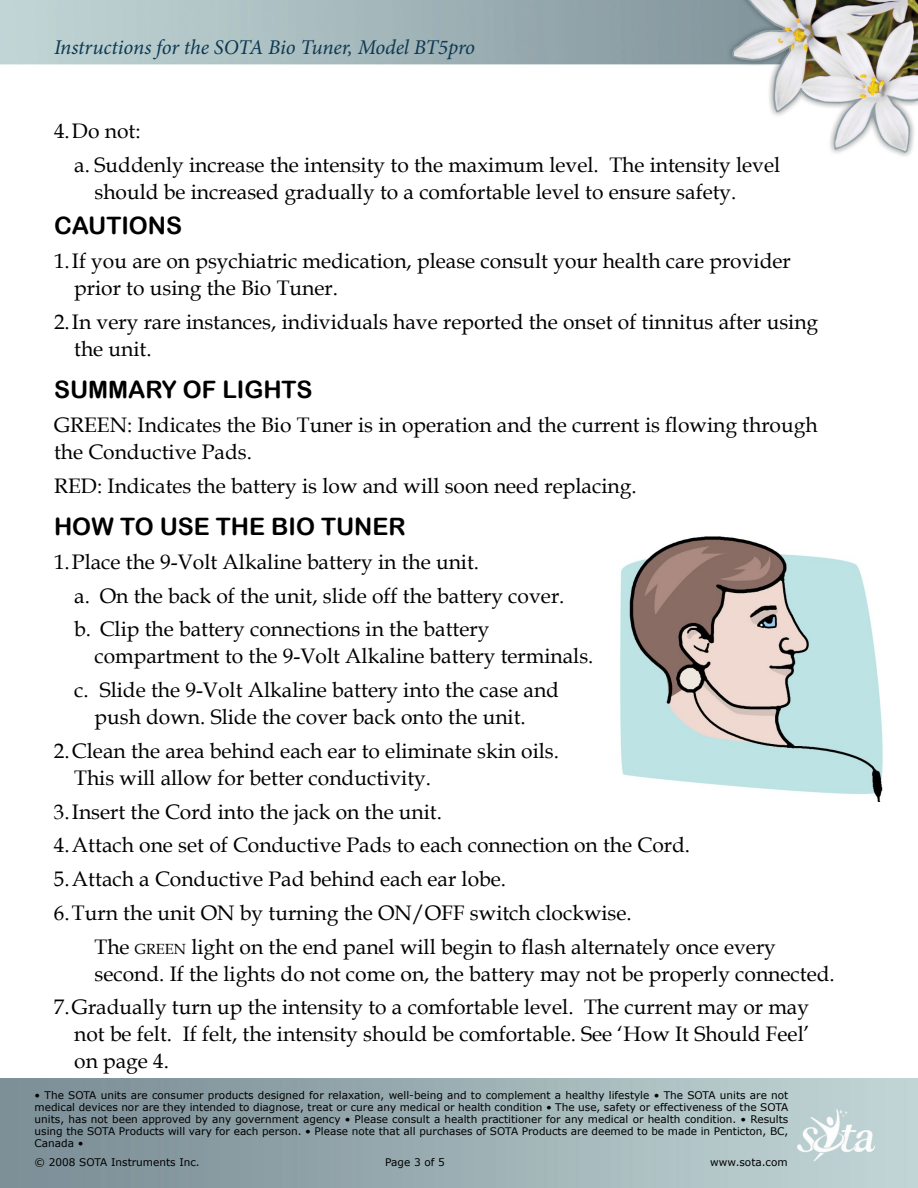
<style>
.page{position:relative;width:918px;height:1188px;background:#fff}
.page>*{position:absolute;margin:0;border:0;box-sizing:border-box;transform-origin:0 0}
.t1{font:24px "Arial Rounded MT Bold";color:#000}
.t2{font:21px/33.8px "Book Antiqua";color:#000}
.t3{font:italic 21px "Minion Pro";letter-spacing:-.01em;color:#0e3952}
.t4{font:10.5px/12px "Verdana";color:#000;text-align:justify}
.s1{font-size:14.7px}
</style>
<div class="page">
<img style="left:0;top:0;width:918px;height:157px">
<img style="left:0;top:1079px;width:918px;height:109px">
<img style="left:620px;top:536px;width:263px;height:265px">
<p class="t3" style="left:54px;top:33px;width:423px">Instructions for the SOTA Bio Tuner, Model BT5pro</p>
<p class="t2" style="left:74px;top:114px;width:707px;text-indent:-20px">4.Do not:<br>a. Suddenly increase the intensity to the maximum level. The intensity level</p>
<p class="t2" style="left:94px;top:174px;width:644px">should be increased gradually to a comfortable level to ensure safety.</p>
<p class="t1" style="left:54px;top:212px;width:130px">CAUTIONS</p>
<p class="t2" style="left:74px;top:247px;width:718px;line-height:27px;text-indent:-20px">1.If you are on psychiatric medication, please consult your health care provider prior to using the Bio Tuner.</p>
<p class="t2" style="left:74px;top:308px;width:746px;line-height:27px;text-indent:-20px">2.In very rare instances, individuals have reported the onset of tinnitus after using the unit.</p>
<p class="t1" style="left:54px;top:376px;width:260px">SUMMARY OF LIGHTS</p>
<p class="t2" style="left:54px;top:411px;width:765px;line-height:27px">GREEN: Indicates the Bio Tuner is in operation and the current is flowing through the Conductive Pads.</p>
<p class="t2" style="left:54px;top:468px;width:584px">RED: Indicates the battery is low and will soon need replacing.</p>
<p class="t1" style="left:54px;top:512px;width:353px">HOW TO USE THE BIO TUNER</p>
<p class="t2" style="left:74px;top:544px;width:492px;text-indent:-20px">1.Place the 9-Volt Alkaline battery in the unit.<br>a. On the back of the unit, slide off the battery cover. b. Clip the battery connections in the battery</p>
<p class="t2" style="left:74px;top:639px;width:521px;text-indent:20px">compartment to the 9-Volt Alkaline battery terminals. c. Slide the 9-Volt Alkaline battery into the case and</p>
<p class="t2" style="left:54px;top:700px;width:507px;text-align:center">push down. Slide the cover back onto the unit.<br>2.Clean the area behind each ear to eliminate skin oils.</p>
<p class="t2" style="left:54px;top:760px;width:638px;text-indent:20px">This will allow for better conductivity.<br>3.Insert the Cord into the jack on the unit.<br>4.Attach one set of Conductive Pads to each connection on the Cord.<br>5.Attach a Conductive Pad behind each ear lobe.<br>6.Turn the unit ON by turning the ON/OFF switch clockwise.</p>
<p class="t2" style="left:94px;top:932px;width:742px;line-height:27px">The <span class="s1">GREEN</span> light on the end panel will begin to flash alternately once every second. If the lights do not come on, the battery may not be properly connected.</p>
<p class="t2" style="left:74px;top:993px;width:737px;line-height:27px;text-align:justify;text-indent:-20px">7.Gradually turn up the intensity to a comfortable level. The current may or may not be felt. If felt, the intensity should be comfortable. See ‘How It Should Feel’ on page 4.</p>
<p class="t4" style="left:35px;top:1089px;width:755px">• The SOTA units are consumer products designed for relaxation, well-being and to complement a healthy lifestyle • The SOTA units are not medical devices nor are they intended to diagnose, treat or cure any medical or health condition • The use, safety or effectiveness of the SOTA units, has not been approved by any government agency • Please consult a health practitioner for any medical or health condition. • Results using the SOTA Products will vary for each person. • Please note that all purchases of SOTA Products are deemed to be made in Penticton, BC, Canada •</p>
<p class="t4" style="left:35px;top:1155px;width:167px">© 2008 SOTA Instruments Inc.</p>
<p class="t4" style="left:385px;top:1155px;width:61px">Page 3 of 5</p>
<p class="t4" style="left:710px;top:1155px;width:79px">www.sota.com</p>
</div>
